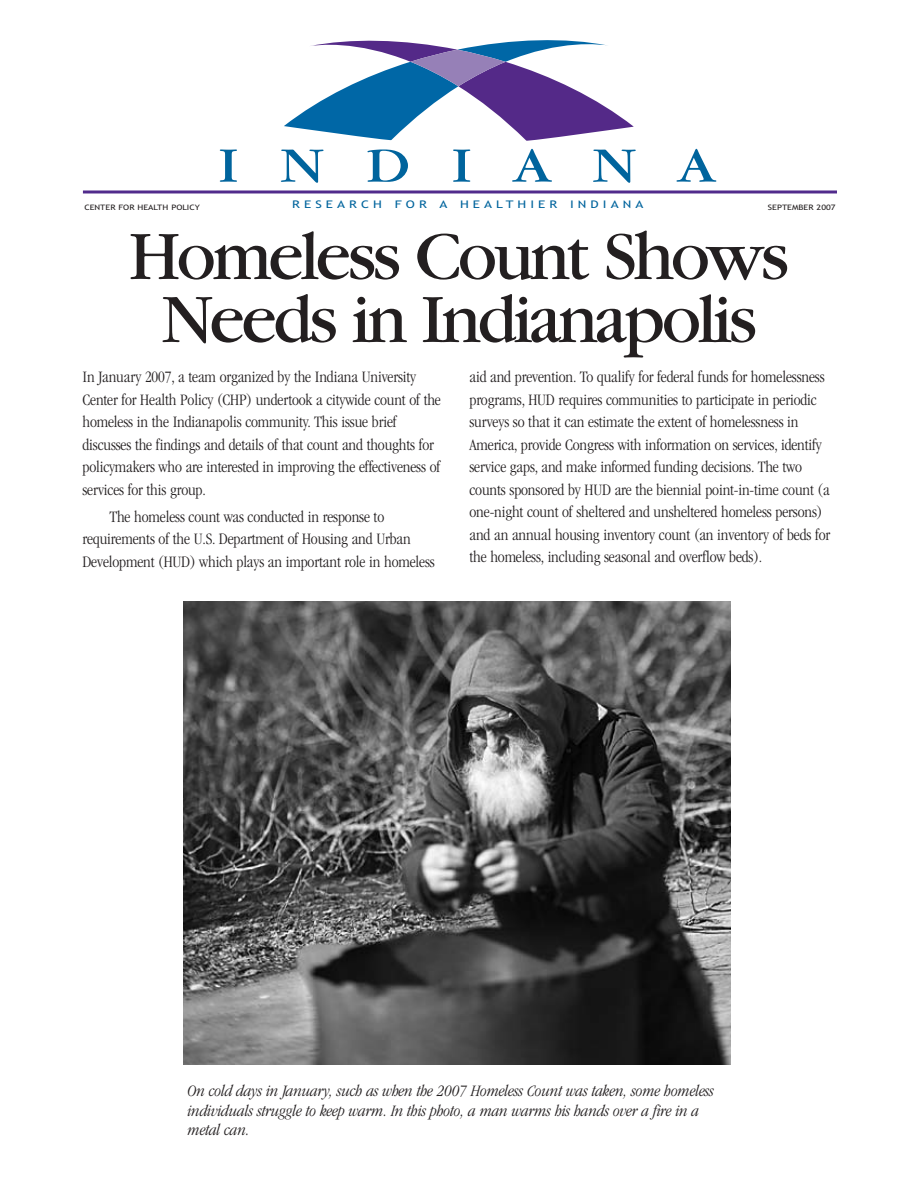
<style>
.page{position:relative;width:918px;height:1188px;background:#fff}
.page>*{position:absolute;margin:0;border:0;box-sizing:border-box;transform-origin:0 0}
.t1{font:72px/63px "Garamond";letter-spacing:-.05em;color:#231f20;text-align:center}
.t2{font:48px "Garamond Itc T";letter-spacing:.705em;color:#00649d;scale:1.2 1}
.t3{font:300 condensed 16.5px/22.5px "ITC Garamond Std";letter-spacing:-.01em;color:#231f20}
.t4{font:italic 300 condensed 16.5px/19.8px "ITC Garamond Std";letter-spacing:-.01em;color:#231f20}
.t5{font:10.5px "Trebuchet MS";letter-spacing:.305em;color:#00649d;scale:1.28 1}
.t6{font:7.5px "Trebuchet MS";color:#231f20;scale:1.2 1}
</style>
<div class="page">
<img style="left:184px;top:601px;width:546px;height:464px">
<svg style="left:284px;top:40px;width:350px;height:101px"></svg>
<hr style="left:83px;top:190px;width:754px;height:3px;background:#512b8c">
<h2 class="t2" style="left:218px;top:147px;width:416px">INDIANA</h2>
<p class="t6" style="left:84px;top:205px;width:98px">CENTER FOR HEALTH POLICY</p>
<p class="t5" style="left:292px;top:200px;width:276px">RESEARCH FOR A HEALTHIER INDIANA</p>
<p class="t6" style="left:768px;top:205px;width:58px">SEPTEMBER 2007</p>
<h1 class="t1" style="left:129px;top:231px;width:661px">Homeless Count Shows<br>Needs in Indianapolis</h1>
<p class="t3" style="left:82px;top:367px;width:360px">In January 2007, a team organized by the Indiana University Center for Health Policy (CHP) undertook a citywide count of the homeless in the Indianapolis community. This issue brief discusses the findings and details of that count and thoughts for policymakers who are interested in improving the effectiveness of services for this group.</p>
<p class="t3" style="left:82px;top:506px;width:354px;text-indent:27px">The homeless count was conducted in response to requirements of the U.S. Department of Housing and Urban<br>Development (HUD) which plays an important role in homeless</p>
<p class="t3" style="left:469px;top:367px;width:362px">aid and prevention. To qualify for federal funds for homelessness programs, HUD requires communities to participate in periodic surveys so that it can estimate the extent of homelessness in America, provide Congress with information on services, identify service gaps, and make informed funding decisions. The two counts sponsored by HUD are the biennial point-in-time count (a one-night count of sheltered and unsheltered homeless persons) and an annual housing inventory count (an inventory of beds for the homeless, including seasonal and overflow beds).</p>
<p class="t4" style="left:188px;top:1082px;width:528px">On cold days in January, such as when the 2007 Homeless Count was taken, some homeless individuals struggle to keep warm. In this photo, a man warms his hands over a fire in a metal can.</p>
</div>
